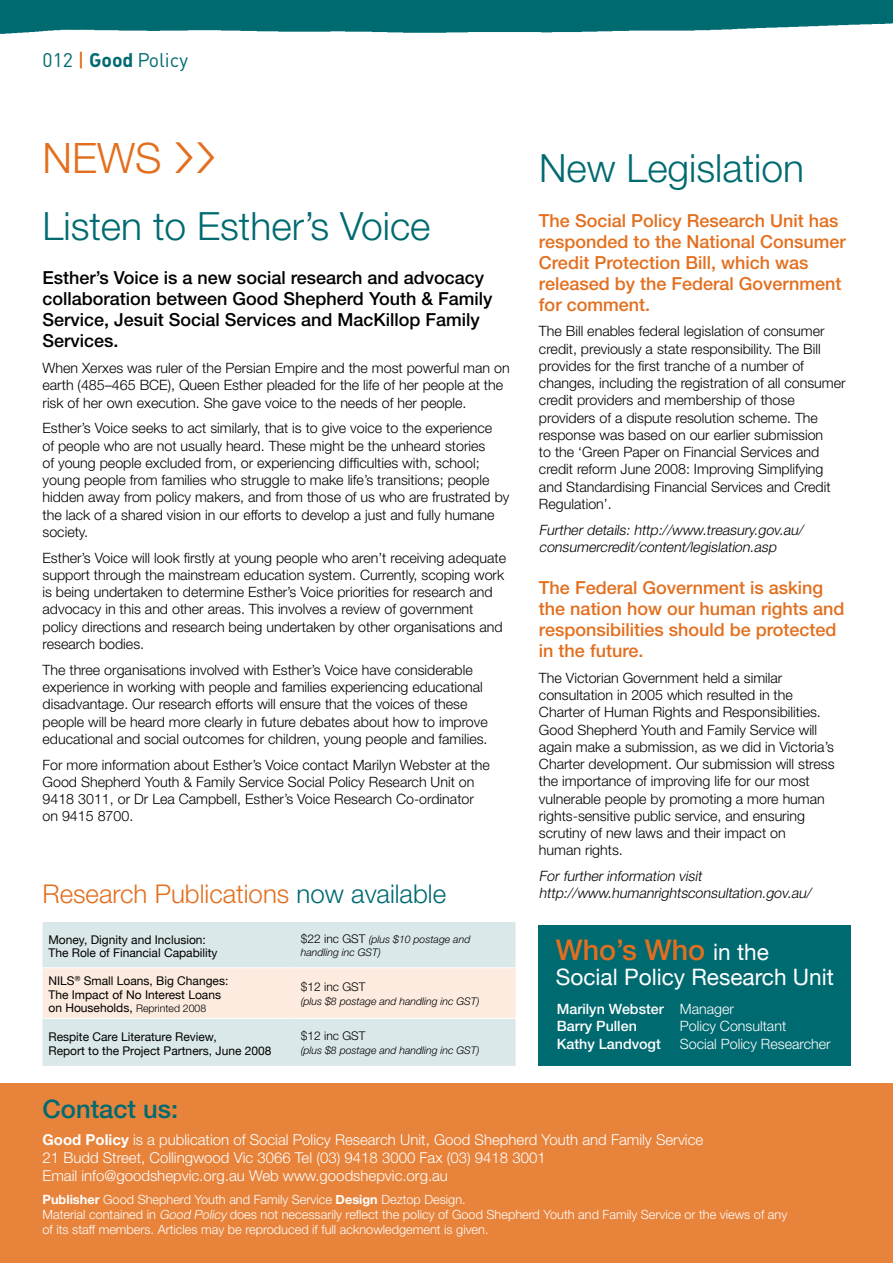
<style>
.page{position:relative;width:893px;height:1263px;background:#fff}
.page>*{position:absolute;margin:0;border:0;box-sizing:border-box;transform-origin:0 0}
.t1{font:300 42px "Helvetica Neue";color:#e36f1e}
.t2{font:300 39px "Helvetica Neue";color:#006a71}
.t3{font:500 28.65px "Helvetica Neue";color:#e36f1e}
.t4{font:300 25.8px "Helvetica Neue";color:#e36f1e}
.t5{font:500 25.5px "Helvetica Neue";color:#006a71}
.t6{font:22.65px "Helvetica Neue";color:#fff}
.t7{font:19.5px "DIN";color:#006a71}
.t8{font:500 18px/21px "Helvetica Neue";color:#e36f1e}
.t9{font:500 18px/21px "Helvetica Neue";color:#000}
.t10{font:300 15px/18px "Helvetica Neue";color:#fff}
.t11{font:300 14.25px/17.2px "Helvetica Neue";color:#000}
.t12{font:italic 300 14.25px/17.2px "Helvetica Neue";color:#000}
.t13{font:300 14.25px/17.2px "Helvetica Neue";color:#fff}
.t14{font:500 14.25px/17.2px "Helvetica Neue";color:#fff}
.t15{font:300 12.75px/15px "Helvetica Neue";color:#fff}
.t16{font:12px/13.5px "Helvetica Neue";color:#000}
.t17{font:300 12px "Helvetica Neue";color:#000}
.t18{font:italic 300 10.5px/13.5px "Helvetica Neue";color:#000}
.s1{font-weight:500;color:#e36f1e}
.s2{font-weight:700}
.s3{font-family:"Beta Sans Norm";font-weight:400}
.s4{color:#006a71}
.s5{font-style:normal;font-size:12px}
.s6{font-weight:300;font-size:10.5px}
.s7{font-weight:400;font-size:22.65px;color:#fff}
.s8{font-weight:300}
.s9{font-weight:500}
.s10{font-style:italic}
</style>
<div class="page">
<div style="left:0;top:1083px;width:893px;height:180px;background:#e7833b"></div>
<img style="left:0;top:0;width:893px;height:34px">
<div style="left:538px;top:925px;width:312px;height:140px;background:#006a71"></div>
<div style="left:43px;top:922px;width:473px;height:144px;background:#dbe8e9"></div>
<div style="left:43px;top:968px;width:473px;height:50px;background:#fcebde"></div>
<hr style="left:43px;top:967px;width:252px;height:1px;background:#fff">
<hr style="left:295px;top:967px;width:221px;height:1px;background:#fff">
<hr style="left:43px;top:1018px;width:252px;height:1px;background:#fff">
<hr style="left:295px;top:1018px;width:221px;height:1px;background:#fff">
<h3 class="t7" style="left:43px;top:48px;width:147px">012 <span class="s1">|</span> <span class="s2">Good</span> Policy</h3>
<h1 class="t1" style="left:43px;top:133px;width:175px">NEWS <span class="s3">&gt;&gt;</span></h1>
<h2 class="t2" style="left:43px;top:202px;width:389px">Listen to Esther’s Voice</h2>
<p class="t9" style="left:43px;top:267px;width:451px">Esther’s Voice is a new social research and advocacy collaboration between Good Shepherd Youth &amp; Family Service, Jesuit Social Services and MacKillop Family Services.</p>
<p class="t11" style="left:43px;top:359px;width:469px">When Xerxes was ruler of the Persian Empire and the most powerful man on earth (485–465 BCE), Queen Esther pleaded for the life of her people at the risk of her own execution. She gave voice to the needs of her people.</p>
<p class="t11" style="left:43px;top:419px;width:468px">Esther’s Voice seeks to act similarly, that is to give voice to the experience<br>of people who are not usually heard. These might be the unheard stories<br>of young people excluded from, or experiencing difficulties with, school; young people from families who struggle to make life’s transitions; people hidden away from policy makers, and from those of us who are frustrated by the lack of a shared vision in our efforts to develop a just and fully humane society.</p>
<p class="t11" style="left:43px;top:549px;width:465px">Esther’s Voice will look firstly at young people who aren’t receiving adequate support through the mainstream education system. Currently, scoping work is being undertaken to determine Esther’s Voice priorities for research and advocacy in this and other areas. This involves a review of government policy directions and research being undertaken by other organisations and research bodies.</p>
<p class="t11" style="left:43px;top:661px;width:447px">The three organisations involved with Esther’s Voice have considerable experience in working with people and families experiencing educational disadvantage. Our research efforts will ensure that the voices of these people will be heard more clearly in future debates about how to improve educational and social outcomes for children, young people and families.</p>
<p class="t11" style="left:43px;top:755px;width:449px">For more information about Esther’s Voice contact Marilyn Webster at the Good Shepherd Youth &amp; Family Service Social Policy Research Unit on 9418 3011, or Dr Lea Campbell, Esther’s Voice Research Co-ordinator on 9415 8700.</p>
<h3 class="t4" style="left:43px;top:878px;width:405px">Research Publications <span class="s4">now available</span></h3>
<p class="t16" style="left:49px;top:933px;width:171px">Money, Dignity and Inclusion:<br>The Role of Financial Capability</p>
<p class="t18" style="left:301px;top:932px;width:171px"><span class="s5">$22 inc GST</span> (plus $10 postage and handling inc GST)</p>
<p class="t16" style="left:49px;top:974px;width:181px">NILS<sup>®</sup> Small Loans, Big Changes:<br>The Impact of No Interest Loans on Households, <span class="s6">Reprinted 2008</span></p>
<p class="t17" style="left:301px;top:979px;width:59px">$12 inc GST</p>
<p class="t18" style="left:301px;top:994px;width:180px">(plus $8 postage and handling inc GST)</p>
<p class="t16" style="left:49px;top:1030px;width:224px">Respite Care Literature Review,<br>Report to the Project Partners, June 2008</p>
<p class="t17" style="left:301px;top:1028px;width:59px">$12 inc GST</p>
<p class="t18" style="left:301px;top:1043px;width:180px">(plus $8 postage and handling inc GST)</p>
<h2 class="t2" style="left:539px;top:145px;width:267px">New Legislation</h2>
<p class="t8" style="left:539px;top:209px;width:308px">The Social Policy Research Unit has responded to the National Consumer<br>Credit Protection Bill, which was released by the Federal Government for comment.</p>
<p class="t11" style="left:539px;top:322px;width:308px">The Bill enables federal legislation of consumer credit, previously a state responsibility. The Bill provides for the first tranche of a number of changes, including the registration of all consumer credit providers and membership of those providers of a dispute resolution scheme. The response was based on our earlier submission<br>to the ‘Green Paper on Financial Services and credit reform June 2008: Improving Simplifying and Standardising Financial Services and Credit Regulation’.</p>
<p class="t12" style="left:539px;top:521px;width:268px">Further details: http://www.treasury.gov.au/ consumercredit/content/legislation.asp</p>
<p class="t8" style="left:539px;top:577px;width:307px">The Federal Government is asking the nation how our human rights and responsibilities should be protected in the future.</p>
<p class="t11" style="left:539px;top:669px;width:297px">The Victorian Government held a similar consultation in 2005 which resulted in the Charter of Human Rights and Responsibilities.<br>Good Shepherd Youth and Family Service will again make a submission, as we did in Victoria’s Charter development. Our submission will stress the importance of improving life for our most vulnerable people by promoting a more human rights-sensitive public service, and ensuring scrutiny of new laws and their impact on<br>human rights.</p>
<p class="t12" style="left:539px;top:867px;width:276px">For further information visit http://www.humanrightsconsultation.gov.au/</p>
<h3 class="t3" style="left:556px;top:933px;width:215px">Who’s Who <span class="s7">in the</span></h3>
<h3 class="t6" style="left:556px;top:964px;width:280px">Social Policy Research Unit</h3>
<p class="t14" style="left:557px;top:1000px;width:179px">Marilyn Webster <span class="s8">Manager<br></span>Barry Pullen</p>
<p class="t13" style="left:557px;top:1017px;width:275px;text-indent:123px">Policy Consultant<br><span class="s9">Kathy Landvogt</span> Social Policy Researcher</p>
<h3 class="t5" style="left:43px;top:1094px;width:137px">Contact us:</h3>
<p class="t10" style="left:43px;top:1130px;width:662px"><span class="s2">Good Policy</span> is a publication of Social Policy Research Unit, Good Shepherd Youth and Family Service<br>21 Budd Street, Collingwood Vic 3066 Tel (03) 9418 3000 Fax (03) 9418 3001<br>Email info@goodshepvic.org.au Web www.goodshepvic.org.au</p>
<p class="t15" style="left:43px;top:1192px;width:746px"><span class="s2">Publisher</span> Good Shepherd Youth and Family Service <span class="s2">Design</span> Deztop Design.<br>Material contained in <span class="s10">Good Policy</span> does not necessarily reflect the policy of Good Shepherd Youth and Family Service or the views of any of its staff members. Articles may be reproduced if full acknowledgement is given.</p>
</div>
